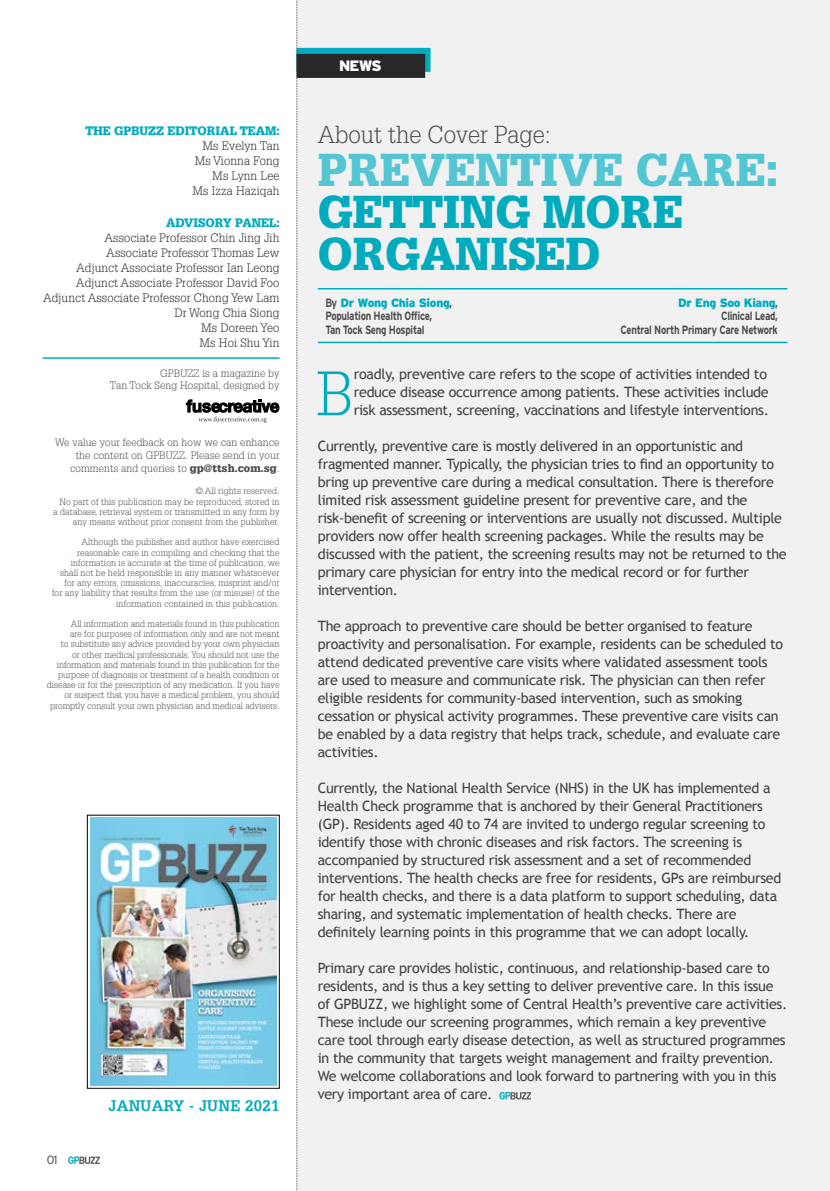
<style>
.page{position:relative;width:830px;height:1191px;background:#fff}
.page>*{position:absolute;margin:0;border:0;box-sizing:border-box;transform-origin:0 0}
.t1{font:300 61.2px "Glypha";color:#00abbd}
.t2{font:900 45px/42px "Glypha";color:#00abbd}
.t3{font:900 45px "Glypha";color:#54c6d3}
.t4{font:300 24px "Glypha";color:#4d4d4f}
.t5{font:700 15px "Glypha";letter-spacing:.02em;color:#00abbd}
.t6{font:900 15px "Interstate";color:#fff}
.t7{font:14.25px/18px "Trebuchet MS";letter-spacing:-.02em;color:#414042}
.t8{font:300 12px/15px "Glypha";letter-spacing:.01em;color:#292829;text-align:right}
.t9{font:700 12px/13.5px "Interstate";letter-spacing:-.03em;color:#4d4d4f;scale:.8 1}
.t10{font:900 12px "Glypha";color:#00abbd}
.t11{font:300 12px "Interstate";color:#414042}
.t12{font:300 10.5px/12.8px "Glypha";letter-spacing:.01em;color:#4d4d4f;text-align:right}
.t13{font:300 9px/10.2px "Glypha";letter-spacing:.01em;color:#4d4d4f;text-align:right}
.s1{font-weight:900}
.s2{font-weight:900;color:#00abbd}
</style>
<div class="page">
<div style="left:296px;top:0;width:533px;height:1191px;background:#f1f1f2"></div>
<img style="left:90px;top:818px;width:186px;height:267px">
<hr style="left:43px;top:357px;width:236px;height:2px;background:#00abbd">
<svg style="left:186px;top:399px;width:93px;height:24px"></svg>
<div style="left:296px;top:48px;width:134px;height:24px;background:linear-gradient(to right,#00abbd,#00abbd)"></div>
<div style="left:296px;top:54px;width:129px;height:24px;background:#292829"></div>
<svg style="left:829px;top:48px;width:1px;height:30px"></svg>
<svg style="left:296px;top:0;width:2px;height:1191px;background:#c7c7c9"></svg>
<svg style="left:68px;top:1156px;width:32px;height:8px"></svg>
<svg style="left:499px;top:1092px;width:32px;height:7px"></svg>
<hr style="left:318px;top:342px;width:469px;height:1px;background:#00abbd">
<hr style="left:317px;top:288px;width:470px;height:1px;background:#00abbd">
<p class="t10" style="left:85px;top:123px;width:196px">THE GPBUZZ EDITORIAL TEAM:</p>
<p class="t8" style="left:192px;top:138px;width:89px">Ms Evelyn Tan<br>Ms Vionna Fong<br>Ms Lynn Lee<br>Ms Izza Haziqah</p>
<p class="t10" style="left:166px;top:215px;width:115px">ADVISORY PANEL:</p>
<p class="t8" style="left:43px;top:230px;width:238px">Associate Professor Chin Jing Jih<br>Associate Professor Thomas Lew<br>Adjunct Associate Professor Ian Leong<br>Adjunct Associate Professor David Foo<br>Adjunct Associate Professor Chong Yew Lam<br>Dr Wong Chia Siong<br>Ms Doreen Yeo<br>Ms Hoi Shu Yin</p>
<p class="t12" style="left:110px;top:367px;width:171px">GPBUZZ is a magazine by<br>Tan Tock Seng Hospital, designed by</p>
<p class="t12" style="left:55px;top:436px;width:226px">We value your feedback on how we can enhance the content on GPBUZZ. Please send in your comments and queries to <span class="s1">gp@ttsh.com.sg</span>.</p>
<p class="t13" style="left:53px;top:486px;width:227px">© All rights reserved.<br>No part of this publication may be reproduced, stored in a database, retrieval system or transmitted in any form by any means without prior consent from the publisher.</p>
<p class="t13" style="left:52px;top:537px;width:229px">Although the publisher and author have exercised reasonable care in compiling and checking that the information is accurate at the time of publication, we shall not be held responsible in any manner whatsoever for any errors, omissions, inaccuracies, misprint and/or for any liability that results from the use (or misuse) of the information contained in this publication.</p>
<p class="t13" style="left:47px;top:619px;width:234px">All information and materials found in this publication<br>are for purposes of information only and are not meant<br>to substitute any advice provided by your own physician<br>or other medical professionals. You should not use the information and materials found in this publication for the purpose of diagnosis or treatment of a health condition or disease or for the prescription of any medication. If you have or suspect that you have a medical problem, you should promptly consult your own physician and medical advisers.</p>
<p class="t11" style="left:47px;top:1153px;width:12px">01</p>
<p class="t5" style="left:108px;top:1096px;width:172px">JANUARY - JUNE 2021</p>
<p class="t6" style="left:339px;top:57px;width:44px">NEWS</p>
<h3 class="t4" style="left:317px;top:121px;width:234px">About the Cover Page:</h3>
<h2 class="t3" style="left:317px;top:142px;width:462px">PREVENTIVE CARE:</h2>
<h2 class="t2" style="left:317px;top:190px;width:367px">GETTING MORE<br>ORGANISED</h2>
<p class="t9" style="left:325px;top:296px;width:160px">By <span class="s2">Dr Wong Chia Siong</span>,<br>Population Health Office,<br>Tan Tock Seng Hospital</p>
<p class="t9" style="left:620px;top:296px;width:198px;text-align:right"><span class="s2">Dr Eng Soo Kiang</span>,<br>Clinical Lead,<br>Central North Primary Care Network</p>
<h1 class="t1" style="left:316px;top:359px;width:39px">B</h1>
<p class="t7" style="left:354px;top:365px;width:416px">roadly, preventive care refers to the scope of activities intended to reduce disease occurrence among patients. These activities include risk assessment, screening, vaccinations and lifestyle interventions.</p>
<p class="t7" style="left:317px;top:437px;width:470px">Currently, preventive care is mostly delivered in an opportunistic and fragmented manner. Typically, the physician tries to find an opportunity to bring up preventive care during a medical consultation. There is therefore limited risk assessment guideline present for preventive care, and the risk-benefit of screening or interventions are usually not discussed. Multiple providers now offer health screening packages. While the results may be discussed with the patient, the screening results may not be returned to the primary care physician for entry into the medical record or for further intervention.</p>
<p class="t7" style="left:317px;top:617px;width:466px">The approach to preventive care should be better organised to feature proactivity and personalisation. For example, residents can be scheduled to attend dedicated preventive care visits where validated assessment tools are used to measure and communicate risk. The physician can then refer eligible residents for community-based intervention, such as smoking cessation or physical activity programmes. These preventive care visits can be enabled by a data registry that helps track, schedule, and evaluate care activities.</p>
<p class="t7" style="left:317px;top:779px;width:465px">Currently, the National Health Service (NHS) in the UK has implemented a Health Check programme that is anchored by their General Practitioners (GP). Residents aged 40 to 74 are invited to undergo regular screening to identify those with chronic diseases and risk factors. The screening is accompanied by structured risk assessment and a set of recommended interventions. The health checks are free for residents, GPs are reimbursed for health checks, and there is a data platform to support scheduling, data sharing, and systematic implementation of health checks. There are definitely learning points in this programme that we can adopt locally.</p>
<p class="t7" style="left:317px;top:959px;width:470px">Primary care provides holistic, continuous, and relationship-based care to residents, and is thus a key setting to deliver preventive care. In this issue of GPBUZZ, we highlight some of Central Health’s preventive care activities.<br>These include our screening programmes, which remain a key preventive care tool through early disease detection, as well as structured programmes in the community that targets weight management and frailty prevention.<br>We welcome collaborations and look forward to partnering with you in this very important area of care.</p>
</div>
